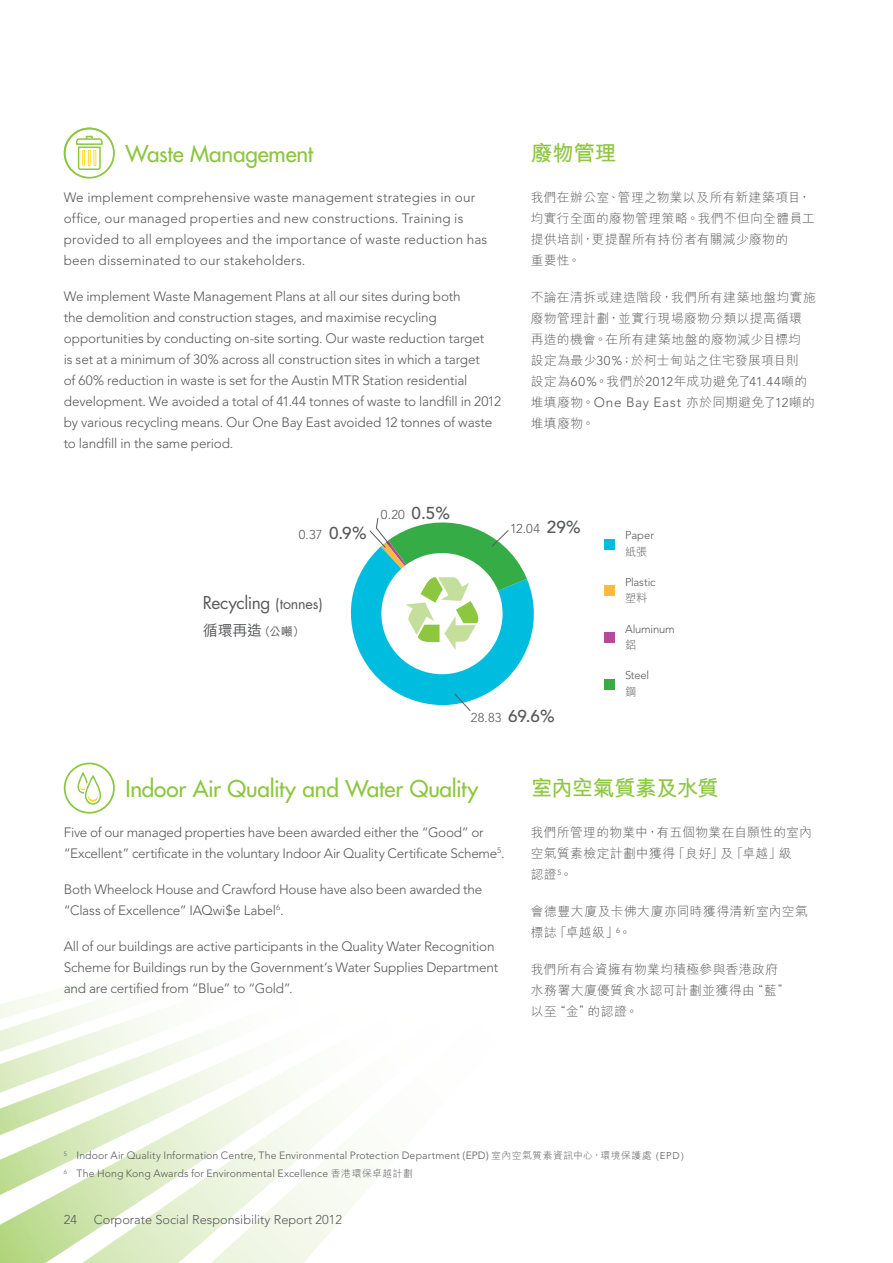
<style>
.page{position:relative;width:893px;height:1263px;background:#fff}
.page>*{position:absolute;margin:0;border:0;box-sizing:border-box;transform-origin:0 0}
.t1{font:22.5px "Futura";letter-spacing:-.01em;color:#8dc63f}
.t2{font:700 21.75px "M Hei HK";letter-spacing:-.05em;color:#8dc63f}
.t3{font:700 21.75px "M Hei HK";letter-spacing:-.03em;color:#8dc63f}
.t4{font:17.25px "Futura";letter-spacing:-.025em;color:#58595b}
.t5{font:500 15px "M Hei HK";color:#58595b}
.t6{font:300 13.5px/21px "Avenir";letter-spacing:-.01em;color:#58595b}
.t7{font:300 13.5px/21px "Avenir";letter-spacing:.01em;color:#58595b}
.t8{font:300 12.9px "Avenir";letter-spacing:.015em;color:#58595b}
.t9{font:300 12.75px/21px "M Hei HK";letter-spacing:.03em;color:#58595b}
.t10{font:300 12.75px "Avenir";color:#58595b}
.t11{font:300 11.25px "Avenir";letter-spacing:-.015em;color:#58595b}
.t12{font:300 11.25px "M Hei HK";color:#58595b}
.t13{font:300 10.5px/17.7px "Avenir";letter-spacing:.01em;color:#58595b}
.s1{font-family:"Avenir"}
.s2{font-family:"Avenir";font-size:13.5px}
.s3{font-weight:500;font-size:17.1px}
.s4{font-size:14.25px}
.s5{font-size:12px}
.s6{font-family:"M Hei HK";font-size:9.75px}
.s7{font-size:9.75px}
</style>
<div class="page">
<svg style="left:10px;top:1118px;width:65px;height:145px"></svg>
<svg style="left:75px;top:1072px;width:295px;height:191px"></svg>
<svg style="left:0;top:991px;width:281px;height:127px"></svg>
<svg style="left:64px;top:762px;width:51px;height:52px"></svg>
<div style="left:604px;top:632px;width:10px;height:11px;background:#b44a9c"></div>
<div style="left:604px;top:679px;width:10px;height:11px;background:#35ac46"></div>
<div style="left:604px;top:539px;width:10px;height:10px;background:#00bcdf"></div>
<div style="left:604px;top:585px;width:10px;height:11px;background:#fdb940"></div>
<svg style="left:350px;top:518px;width:184px;height:193px"></svg>
<svg style="left:64px;top:128px;width:51px;height:51px"></svg>
<h1 class="t1" style="left:126px;top:139px;width:189px">Waste Management</h1>
<p class="t7" style="left:64px;top:187px;width:425px">We implement comprehensive waste management strategies in our office, our managed properties and new constructions. Training is provided to all employees and the importance of waste reduction has been disseminated to our stakeholders.</p>
<p class="t6" style="left:64px;top:286px;width:439px">We implement Waste Management Plans at all our sites during both<br>the demolition and construction stages, and maximise recycling opportunities by conducting on-site sorting. Our waste reduction target<br>is set at a minimum of 30% across all construction sites in which a target<br>of 60% reduction in waste is set for the Austin MTR Station residential development. We avoided a total of 41.44 tonnes of waste to landfill in 2012 by various recycling means. Our One Bay East avoided 12 tonnes of waste to landfill in the same period.</p>
<h2 class="t3" style="left:531px;top:137px;width:87px">廢物管理</h2>
<p class="t9" style="left:531px;top:186px;width:286px">我們在辦公室、管理之物業以及所有新建築項目，均實行全面的廢物管理策略。我們不但向全體員工提供培訓，更提醒所有持份者有關減少廢物的<br>重要性。</p>
<p class="t9" style="left:531px;top:286px;width:287px">不論在清拆或建造階段，我們所有建築地盤均實施廢物管理計劃，並實行現場廢物分類以提高循環再造的機會。在所有建築地盤的廢物減少目標均設定為最少<span class="s1">30%</span>；於柯士甸站之住宅發展項目則<br>設定為<span class="s1">60%</span>。我們於<span class="s1">2012</span>年成功避免了<span class="s1">41.44</span>噸的堆填廢物。<span class="s2">One Bay East</span> 亦於同期避免了<span class="s1">12</span>噸的堆填廢物。</p>
<p class="t8" style="left:381px;top:506px;width:71px">0.20 <span class="s3">0.5%</span></p>
<p class="t8" style="left:510px;top:520px;width:72px">12.04 <span class="s3">29%</span></p>
<p class="t8" style="left:299px;top:527px;width:69px">0.37 <span class="s3">0.9%</span></p>
<p class="t11" style="left:625px;top:529px;width:31px">Paper</p>
<p class="t12" style="left:625px;top:544px;width:24px">紙張</p>
<p class="t11" style="left:625px;top:575px;width:32px">Plastic</p>
<p class="t12" style="left:625px;top:590px;width:24px">塑料</p>
<p class="t4" style="left:203px;top:591px;width:121px">Recycling <span class="s4">(tonnes)</span></p>
<p class="t5" style="left:203px;top:619px;width:103px">循環再造<span class="s5">（公噸）</span></p>
<p class="t11" style="left:625px;top:622px;width:51px">Aluminum</p>
<p class="t12" style="left:625px;top:637px;width:13px">鋁</p>
<p class="t11" style="left:625px;top:669px;width:26px">Steel</p>
<p class="t12" style="left:625px;top:684px;width:13px">鋼</p>
<p class="t8" style="left:471px;top:710px;width:85px">28.83 <span class="s3">69.6%</span></p>
<h1 class="t1" style="left:126px;top:774px;width:354px">Indoor Air Quality and Water Quality</h1>
<p class="t6" style="left:64px;top:822px;width:442px">Five of our managed properties have been awarded either the “Good” or “Excellent” certificate in the voluntary Indoor Air Quality Certificate Scheme<sup>5</sup>.</p>
<p class="t6" style="left:64px;top:879px;width:420px">Both Wheelock House and Crawford House have also been awarded the “Class of Excellence” IAQwi$e Label<sup>6</sup>.</p>
<p class="t6" style="left:64px;top:935px;width:436px">All of our buildings are active participants in the Quality Water Recognition<br>Scheme for Buildings run by the Government’s Water Supplies Department and are certified from “Blue” to “Gold”.</p>
<h2 class="t2" style="left:531px;top:772px;width:190px">室內空氣質素及水質</h2>
<p class="t9" style="left:531px;top:821px;width:283px">我們所管理的物業中，有五個物業在自願性的室內空氣質素檢定計劃中獲得「良好」及「卓越」級<br>認證<sup>5</sup>。</p>
<p class="t9" style="left:531px;top:900px;width:279px">會德豐大廈及卡佛大廈亦同時獲得清新室內空氣標誌「卓越級」<sup>6</sup>。</p>
<p class="t9" style="left:531px;top:958px;width:260px">我們所有合資擁有物業均積極參與香港政府水務署大廈優質食水認可計劃並獲得由“藍”以至“金”的認證。</p>
<p class="t13" style="left:64px;top:1147px;width:622px"><sup>5</sup> Indoor Air Quality Information Centre, The Environmental Protection Department (EPD) <span class="s6">室內空氣質素資訊中心，環境保護處 (</span><span class="s7">EPD</span><span class="s6">)<br></span><sup>6</sup> The Hong Kong Awards for Environmental Excellence <span class="s6">香港環保卓越計劃</span></p>
<p class="t10" style="left:64px;top:1212px;width:15px">24</p>
<p class="t10" style="left:94px;top:1212px;width:250px">Corporate Social Responsibility Report 2012</p>
</div>
